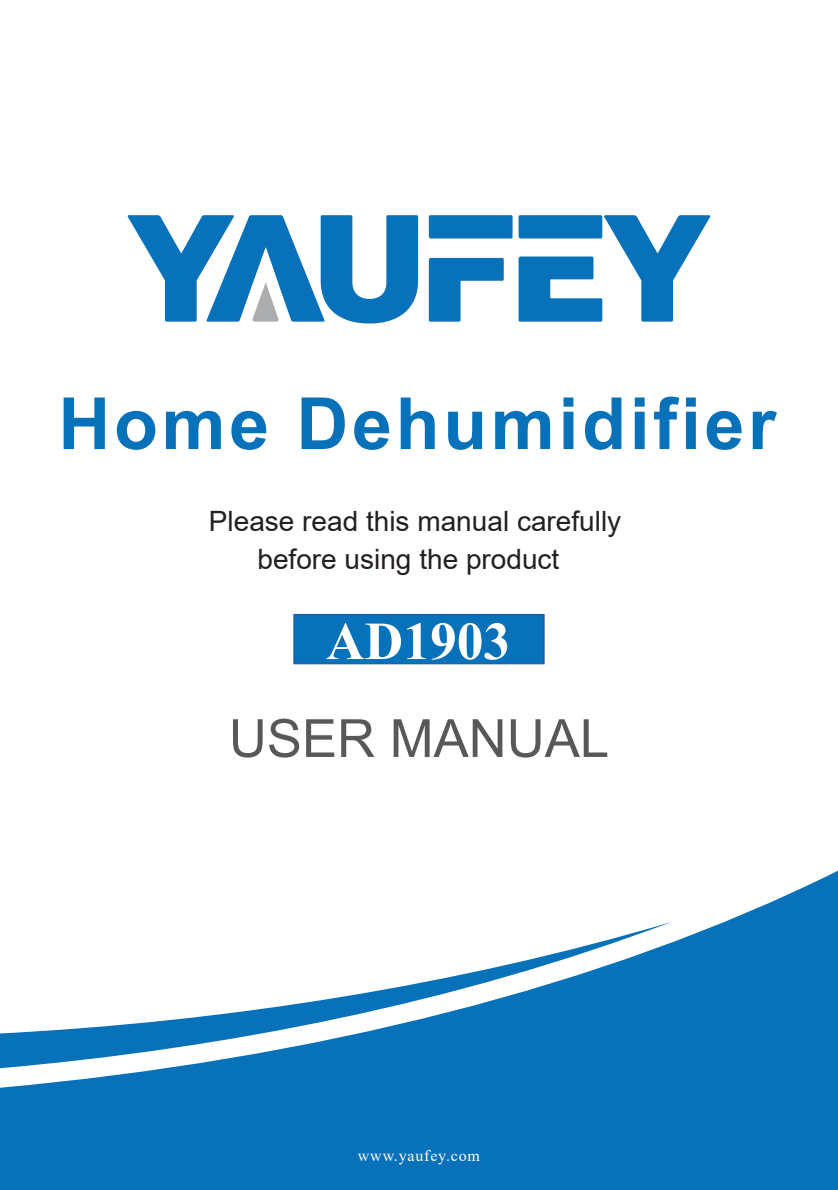
<style>
.page{position:relative;width:838px;height:1190px;background:#fff}
.page>*{position:absolute;margin:0;border:0;box-sizing:border-box;transform-origin:0 0}
.t1{font:700 72px "Arial";letter-spacing:.05em;color:#0771b9}
.t2{font:700 53.4px "Times New Roman";color:#fff}
.t3{font:52.6px "Arial";color:#57585a}
.t4{font:28px/38.4px "Arial";color:#231f20;text-align:center}
.t5{font:16px "Times New Roman";letter-spacing:.05em;color:#fff}
</style>
<div class="page">
<svg style="left:0;top:870px;width:838px;height:320px;fill:#0771b9"></svg>
<svg style="left:0;top:922px;width:672px;height:146px"></svg>
<svg style="left:429px;top:215px;width:84px;height:107px"></svg>
<svg style="left:519px;top:215px;width:192px;height:107px"></svg>
<svg style="left:127px;top:215px;width:291px;height:109px"></svg>
<div style="left:293px;top:614px;width:252px;height:50px;background:#0771b9;border:1px solid #1a55a6"></div>
<h1 class="t1" style="left:58px;top:373px;width:719px">Home Dehumidifier</h1>
<p class="t4" style="left:209px;top:502px;width:414px">Please read this manual carefully before using the product</p>
<h2 class="t2" style="left:326px;top:603px;width:186px">AD1903</h2>
<h3 class="t3" style="left:229px;top:702px;width:382px">USER MANUAL</h3>
<p class="t5" style="left:358px;top:1145px;width:124px">www.yaufey.com</p>
</div>
